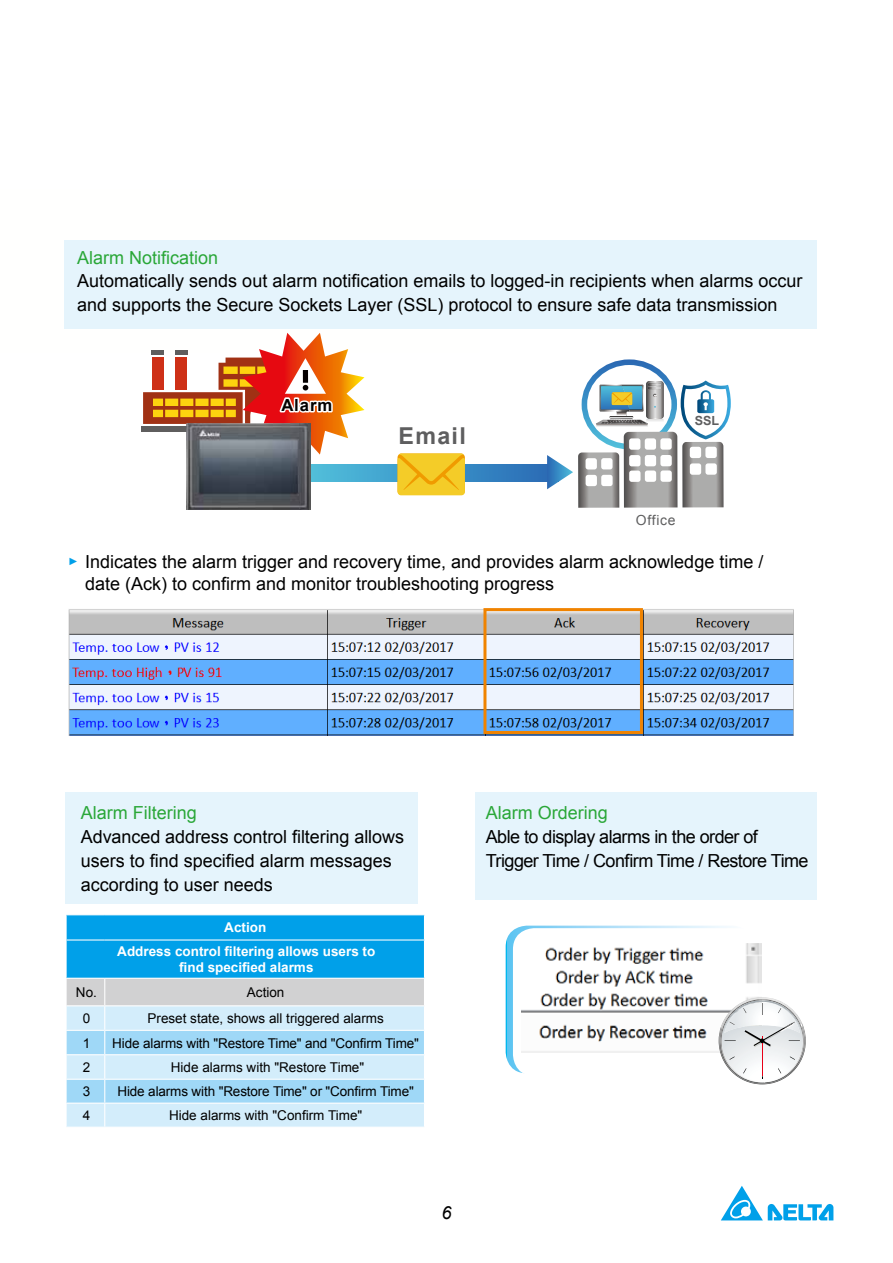
<style>
.page{position:relative;width:893px;height:1263px;background:#fff}
.page>*{position:absolute;margin:0;border:0;box-sizing:border-box;transform-origin:0 0}
.t1{font:700 23.25px "Arial";letter-spacing:.055em;color:#5e5e5f}
.t2{font:18px/24px "Arial";color:#000}
.t3{font:18px/24px "Arial";letter-spacing:-.03em;color:#000}
.t4{font:18px "Arial";color:#2aa738}
.t5{font:italic 18px "Arial";color:#000}
.t6{font:700 16.65px "Arial";letter-spacing:.055em;color:#040000}
.t7{font:13.95px "Arial";letter-spacing:.055em;color:#5e5e5f}
.t8{font:13.5px "Arial";color:#000}
.t9{font:700 13.5px/23.5px "Arial";color:#fff;text-align:center}
.t10{font:700 12.6px "Arial";color:#5e5e5f}
</style>
<div class="page">
<svg style="left:64px;top:328px;width:416px;height:1px"></svg>
<div style="left:582px;top:359px;width:95px;height:90px;border:6px solid #fff;border-radius:50%"></div>
<div style="left:141px;top:426px;width:139px;height:6px;background:#5f5e5e"></div>
<svg style="left:311px;top:464px;width:236px;height:17px;background:#3d96c8"></svg>
<svg style="left:143px;top:333px;width:221px;height:122px"></svg>
<div style="left:303px;top:370px;width:5px;height:13px;background:#040000"></div>
<svg style="left:398px;top:453px;width:67px;height:42px;background:#f3c524"></svg>
<svg style="left:547px;top:380px;width:184px;height:128px"></svg>
<img style="left:187px;top:423px;width:124px;height:86px">
<div style="left:65px;top:792px;width:353px;height:112px;background:#dff2fc"></div>
<div style="left:475px;top:792px;width:341px;height:108px;background:#dff2fc"></div>
<div style="left:64px;top:240px;width:752px;height:88px;background:#dff2fc"></div>
<svg style="left:66px;top:915px;width:359px;height:212px;background:#8ccfef"></svg>
<hr style="left:66px;top:1054px;width:39px;height:1px;background:#fff">
<hr style="left:105px;top:1054px;width:320px;height:1px;background:#fff">
<img style="left:68px;top:609px;width:725px;height:127px">
<div style="left:483px;top:608px;width:160px;height:126px;border:3px solid #f08300"></div>
<svg style="left:506px;top:926px;width:300px;height:158px"></svg>
<p class="t4" style="left:77px;top:246px;width:143px">Alarm Notification</p>
<p class="t2" style="left:77px;top:269px;width:727px">Automatically sends out alarm notification emails to logged-in recipients when alarms occur and supports the Secure Sockets Layer (SSL) protocol to ensure safe data transmission</p>
<p class="t6" style="left:281px;top:394px;width:53px">Alarm</p>
<p class="t1" style="left:399px;top:420px;width:69px">Email</p>
<p class="t10" style="left:695px;top:412px;width:26px">SSL</p>
<p class="t7" style="left:636px;top:511px;width:41px">Office</p>
<p class="t2" style="left:85px;top:550px;width:680px;line-height:22.5px;text-indent:-17px"><sup>►</sup> Indicates the alarm trigger and recovery time, and provides alarm acknowledge time / date (Ack) to confirm and monitor troubleshooting progress</p>
<p class="t4" style="left:81px;top:800px;width:118px">Alarm Filtering</p>
<p class="t2" style="left:81px;top:824px;width:325px">Advanced address control filtering allows users to find specified alarm messages according to user needs</p>
<p class="t9" style="left:117px;top:916px;width:260px">Action<br>Address control filtering allows users to</p>
<p class="t9" style="left:179px;top:956px;width:136px">find specified alarms</p>
<p class="t8" style="left:76px;top:984px;width:23px">No.</p>
<p class="t8" style="left:247px;top:984px;width:39px">Action</p>
<p class="t8" style="left:83px;top:1010px;width:9px">0</p>
<p class="t8" style="left:147px;top:1010px;width:238px">Preset state, shows all triggered alarms</p>
<p class="t8" style="left:83px;top:1034px;width:9px">1</p>
<p class="t8" style="left:112px;top:1034px;width:308px">Hide alarms with "Restore Time" and "Confirm Time"</p>
<p class="t8" style="left:83px;top:1059px;width:9px">2</p>
<p class="t8" style="left:171px;top:1059px;width:195px">Hide alarms with "Restore Time"</p>
<p class="t8" style="left:83px;top:1083px;width:9px">3</p>
<p class="t8" style="left:117px;top:1083px;width:298px">Hide alarms with "Restore Time" or "Confirm Time"</p>
<p class="t8" style="left:83px;top:1107px;width:9px">4</p>
<p class="t8" style="left:169px;top:1107px;width:195px">Hide alarms with "Confirm Time"</p>
<p class="t5" style="left:441px;top:1201px;width:12px">6</p>
<p class="t4" style="left:486px;top:800px;width:124px">Alarm Ordering</p>
<p class="t3" style="left:486px;top:824px;width:324px">Able to display alarms in the order of<br>Trigger Time / Confirm Time / Restore Time</p>
</div>
